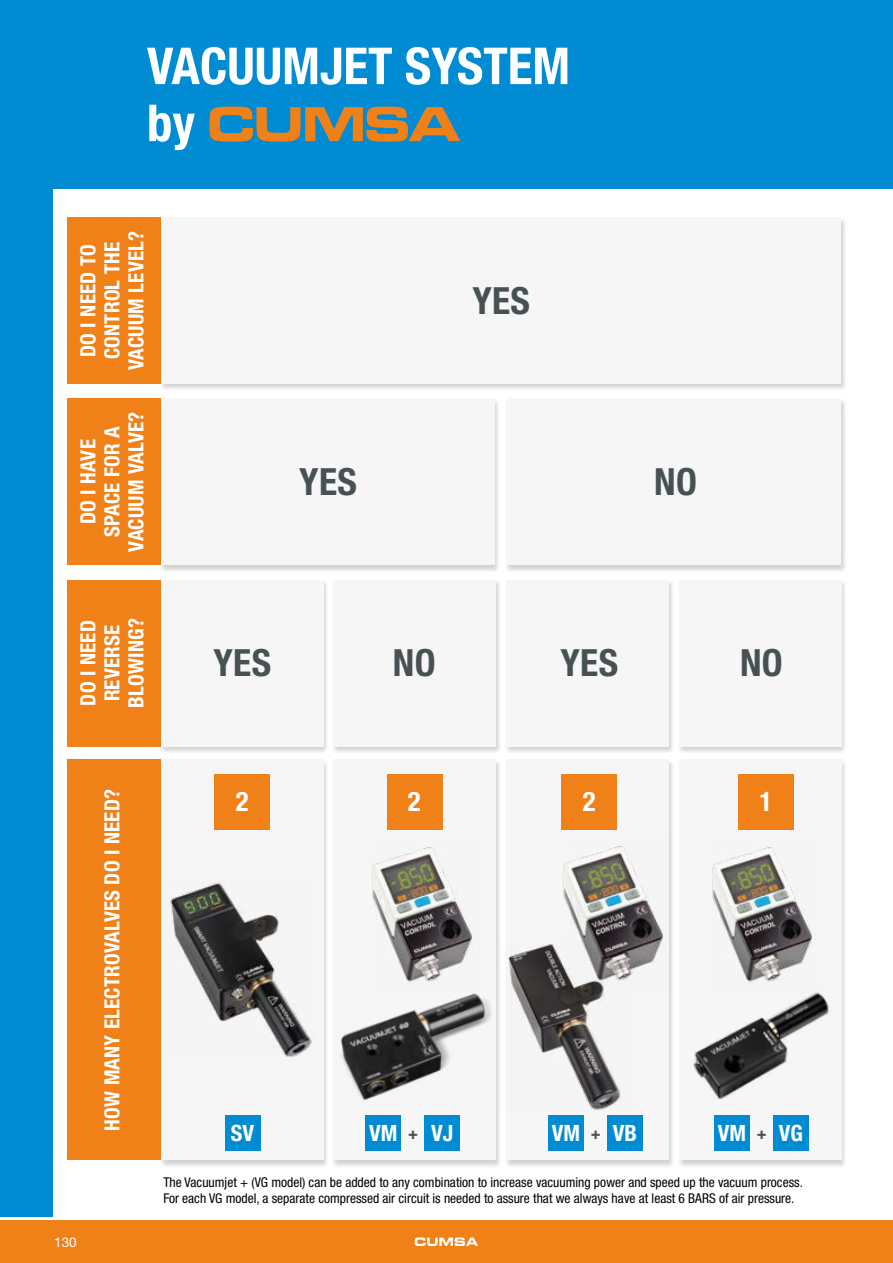
<style>
.page{position:relative;width:893px;height:1263px;background:#fff}
.page>*{position:absolute;margin:0;border:0;box-sizing:border-box;transform-origin:0 0}
._01_Nom_peça{font:700 condensed 51px "Helvetica Neue LT Std";color:#fff}
._01_Nom_peça-2{font:51px "Microgramma D Bold Exte";color:#f08018}
.t1{font:700 condensed 37.5px "Helvetica Neue LT Std";letter-spacing:.01em;color:#475153}
.t2{font:700 condensed 27px "Helvetica Neue LT Std";color:#fff}
.t3{font:700 condensed 22.5px "Helvetica Neue LT Std";color:#fff}
.t4{font:700 condensed 21px/24px "Helvetica Neue LT Std";letter-spacing:.01em;color:#fff;text-align:center}
.t5{font:700 condensed 16.5px "Helvetica Neue LT Std";color:#475153}
.t6{font:condensed 13.5px/16.2px "Helvetica Neue LT Std";color:#000}
.t7{font:13.5px "Helvetica Neue LT Std";color:#fff}
.s1{font-family:"Helvetica Neue LT Std";font-weight:700;font-stretch:condensed;color:#fff}
</style>
<div class="page">
<div style="left:0;top:1220px;width:893px;height:43px;background:#f08018"></div>
<svg style="left:415px;top:1237px;width:63px;height:9px"></svg>
<div style="left:0;top:0;width:893px;height:1216px;background:#008bd2"></div>
<div style="left:54px;top:189px;width:839px;height:1030px;background:#fff"></div>
<div style="left:68px;top:759px;width:93px;height:401px;background:#f08018"></div>
<div style="left:68px;top:399px;width:91px;height:166px;background:#f08018"></div>
<div style="left:68px;top:218px;width:91px;height:166px;background:#f08018"></div>
<div style="left:159px;top:760px;width:170px;height:408px;background:#000;opacity:.18"></div>
<div style="left:161px;top:760px;width:162px;height:400px;background:#f6f6f6"></div>
<div style="left:159px;top:580px;width:170px;height:173px;background:#000;opacity:.18"></div>
<svg style="left:68px;top:580px;width:255px;height:166px"></svg>
<div style="left:159px;top:399px;width:342px;height:173px;background:#000;opacity:.18"></div>
<div style="left:161px;top:399px;width:334px;height:166px;background:#f6f6f6"></div>
<div style="left:159px;top:218px;width:688px;height:173px;background:#000;opacity:.18"></div>
<div style="left:161px;top:218px;width:680px;height:166px;background:#f6f6f6"></div>
<div style="left:504px;top:760px;width:170px;height:408px;background:#000;opacity:.18"></div>
<div style="left:506px;top:760px;width:162px;height:400px;background:#f6f6f6"></div>
<div style="left:504px;top:580px;width:170px;height:173px;background:#000;opacity:.18"></div>
<div style="left:506px;top:580px;width:162px;height:166px;background:#f6f6f6"></div>
<div style="left:331px;top:760px;width:170px;height:408px;background:#000;opacity:.18"></div>
<div style="left:334px;top:760px;width:162px;height:400px;background:#f6f6f6"></div>
<div style="left:331px;top:580px;width:170px;height:173px;background:#000;opacity:.18"></div>
<div style="left:334px;top:580px;width:162px;height:166px;background:#f6f6f6"></div>
<div style="left:677px;top:760px;width:170px;height:408px;background:#000;opacity:.18"></div>
<div style="left:679px;top:760px;width:162px;height:400px;background:#f6f6f6"></div>
<div style="left:677px;top:580px;width:170px;height:173px;background:#000;opacity:.18"></div>
<div style="left:679px;top:580px;width:162px;height:166px;background:#f6f6f6"></div>
<div style="left:504px;top:399px;width:343px;height:173px;background:#000;opacity:.18"></div>
<div style="left:506px;top:399px;width:335px;height:166px;background:#f6f6f6"></div>
<div style="left:215px;top:774px;width:55px;height:55px;background:#f08018"></div>
<div style="left:387px;top:774px;width:55px;height:55px;background:#f08018"></div>
<div style="left:562px;top:774px;width:55px;height:55px;background:#f08018"></div>
<div style="left:738px;top:774px;width:56px;height:55px;background:#f08018"></div>
<img style="left:165px;top:880px;width:151px;height:180px">
<img style="left:504px;top:942px;width:129px;height:169px">
<img style="left:372px;top:836px;width:109px;height:141px">
<img style="left:562px;top:835px;width:110px;height:157px">
<img style="left:711px;top:836px;width:110px;height:145px">
<img style="left:337px;top:977px;width:156px;height:135px">
<img style="left:684px;top:981px;width:157px;height:131px">
<svg style="left:225px;top:1115px;width:35px;height:36px"></svg>
<svg style="left:366px;top:1115px;width:35px;height:36px"></svg>
<svg style="left:548px;top:1115px;width:36px;height:36px"></svg>
<svg style="left:714px;top:1115px;width:36px;height:36px"></svg>
<svg style="left:424px;top:1115px;width:36px;height:36px"></svg>
<svg style="left:607px;top:1115px;width:36px;height:36px"></svg>
<svg style="left:773px;top:1115px;width:36px;height:36px"></svg>
<p class="_01_Nom_peça" style="left:147px;top:35px;width:425px">VACUUMJET SYSTEM</p>
<p class="_01_Nom_peça-2" style="left:147px;top:89px;width:314px"><span class="s1">by</span> CUMSA</p>
<p class="t4" style="left:76px;top:357px;width:114px;rotate:-90deg">DO I NEED TO</p>
<p class="t4" style="left:100px;top:359px;width:119px;rotate:-90deg">CONTROL THE</p>
<p class="t4" style="left:124px;top:370px;width:141px;rotate:-90deg">VACUUM LEVEL?</p>
<p class="t4" style="left:76px;top:524px;width:87px;rotate:-90deg">DO I HAVE</p>
<p class="t4" style="left:100px;top:537px;width:112px;rotate:-90deg">SPACE FOR A</p>
<p class="t4" style="left:124px;top:552px;width:141px;rotate:-90deg">VACUUM VALVE?</p>
<p class="t4" style="left:76px;top:706px;width:87px;rotate:-90deg">DO I NEED</p>
<p class="t4" style="left:100px;top:708px;width:91px;rotate:-90deg">REVERSE<br>BLOWING?</p>
<p class="t1" style="left:299px;top:459px;width:59px">YES</p>
<p class="t1" style="left:472px;top:278px;width:59px">YES</p>
<p class="t1" style="left:654px;top:459px;width:44px">NO</p>
<p class="t1" style="left:213px;top:640px;width:59px">YES</p>
<p class="t1" style="left:560px;top:640px;width:59px">YES</p>
<p class="t1" style="left:393px;top:640px;width:44px">NO</p>
<p class="t1" style="left:740px;top:640px;width:44px">NO</p>
<p class="t4" style="left:100px;top:1130px;width:343px;rotate:-90deg">HOW MANY ELECTROVALVES DO I NEED?</p>
<p class="t7" style="left:54px;top:1234px;width:24px">130</p>
<p class="t2" style="left:236px;top:785px;width:14px">2</p>
<p class="t2" style="left:408px;top:785px;width:14px">2</p>
<p class="t2" style="left:583px;top:785px;width:14px">2</p>
<p class="t2" style="left:760px;top:785px;width:14px">1</p>
<p class="t3" style="left:231px;top:1119px;width:25px">SV</p>
<p class="t3" style="left:369px;top:1119px;width:30px">VM</p>
<p class="t3" style="left:431px;top:1119px;width:24px">VJ</p>
<p class="t3" style="left:552px;top:1119px;width:30px">VM</p>
<p class="t3" style="left:613px;top:1119px;width:26px">VB</p>
<p class="t3" style="left:718px;top:1119px;width:30px">VM</p>
<p class="t3" style="left:779px;top:1119px;width:26px">VG</p>
<p class="t5" style="left:408px;top:1123px;width:11px">+</p>
<p class="t5" style="left:591px;top:1123px;width:11px">+</p>
<p class="t5" style="left:757px;top:1123px;width:11px">+</p>
<p class="t6" style="left:163px;top:1174px;width:641px">The Vacuumjet + (VG model) can be added to any combination to increase vacuuming power and speed up the vacuum process.<br>For each VG model, a separate compressed air circuit is needed to assure that we always have at least 6 BARS of air pressure.</p>
</div>
